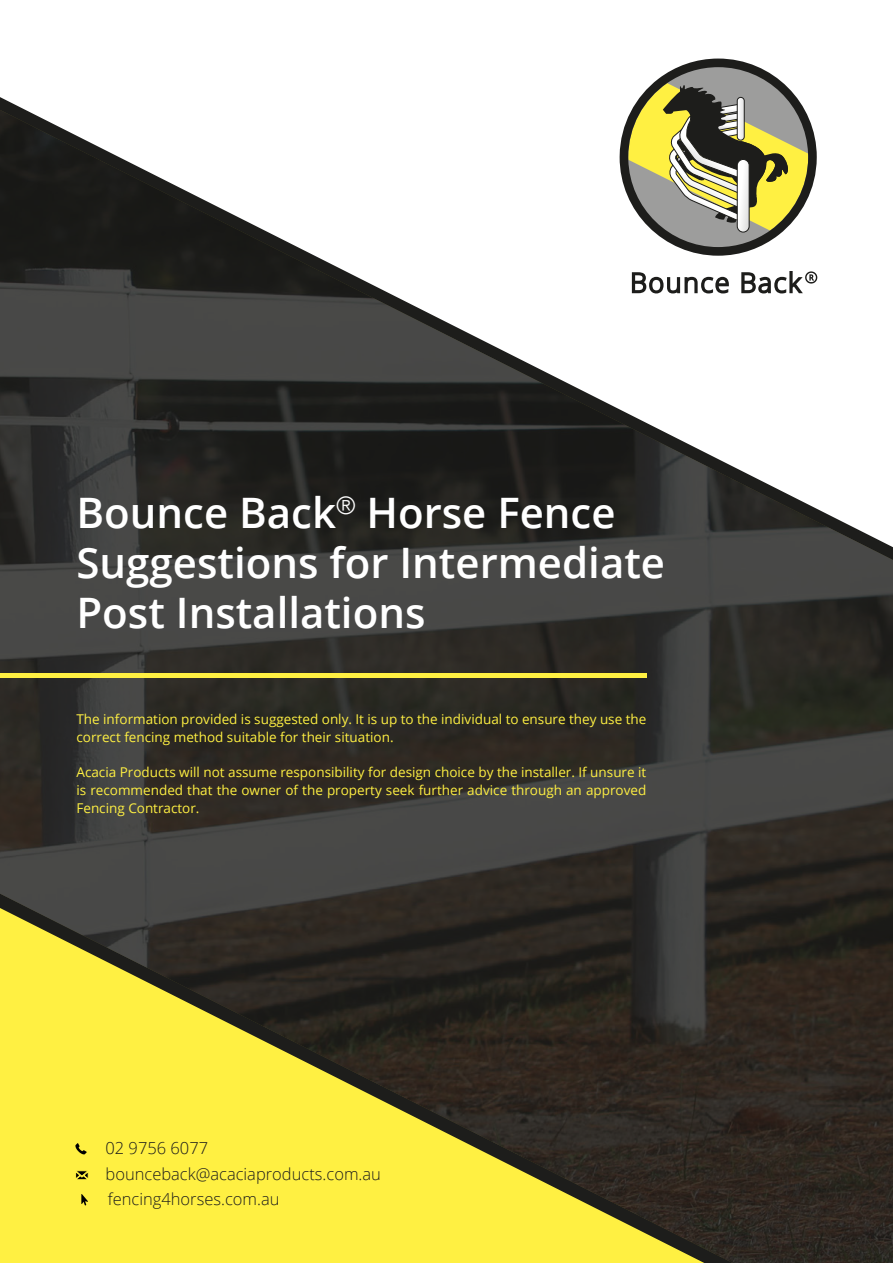
<style>
.page{position:relative;width:893px;height:1263px;background:#fff}
.page>*{position:absolute;margin:0;border:0;box-sizing:border-box;transform-origin:0 0}
.t1{font:600 42px/50.4px "Open Sans";color:#fff}
.t2{font:300 16.5px "Open Sans";color:#1d1d1b}
.t3{font:13.5px/18px "Open Sans";color:#fff042}
</style>
<div class="page">
<img style="left:0;top:109px;width:893px;height:1154px">
<div style="left:0;top:673px;width:646px;height:5px;background:#fff042"></div>
<svg style="left:0;top:908px;width:704px;height:355px"></svg>
<svg style="left:620px;top:59px;width:197px;height:197px"></svg>
<svg style="left:632px;top:272px;width:97px;height:21px"></svg>
<svg style="left:741px;top:271px;width:76px;height:22px"></svg>
<svg style="left:75px;top:1143px;width:12px;height:11px"></svg>
<svg style="left:75px;top:1170px;width:14px;height:10px"></svg>
<svg style="left:81px;top:1194px;width:7px;height:11px"></svg>
<p class="t1" style="left:76px;top:486px;width:541px">Bounce Back<sup>®</sup> Horse Fence</p>
<p class="t1" style="left:76px;top:537px;width:590px">Suggestions for Intermediate<br>Post Installations</p>
<p class="t3" style="left:76px;top:710px;width:571px">The information provided is suggested only. It is up to the individual to ensure they use the correct fencing method suitable for their situation.</p>
<p class="t3" style="left:76px;top:763px;width:571px;text-align:justify">Acacia Products will not assume responsibility for design choice by the installer. If unsure it is recommended that the owner of the property seek further advice through an approved Fencing Contractor.</p>
<p class="t2" style="left:105px;top:1137px;width:104px">02 9756 6077</p>
<p class="t2" style="left:106px;top:1162px;width:277px">bounceback@acaciaproducts.com.au</p>
<p class="t2" style="left:108px;top:1188px;width:173px">fencing4horses.com.au</p>
</div>
